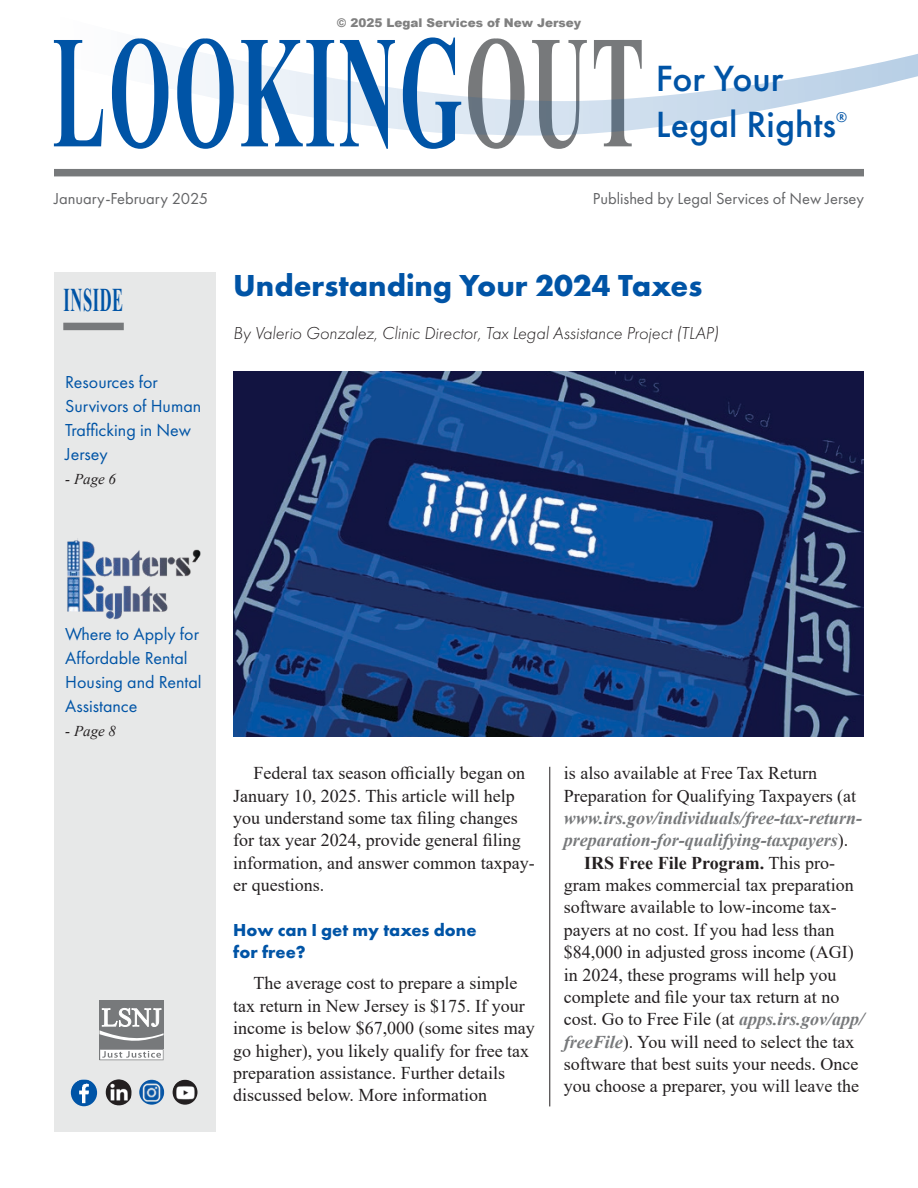
<style>
.page{position:relative;width:918px;height:1188px;background:#fff}
.page>*{position:absolute;margin:0;border:0;box-sizing:border-box;transform-origin:0 0}
.t1{font:700 160.65px "Times New Roman";letter-spacing:.035em;color:#0054a6;scale:.5 1}
.t2{font:500 37.8px/45.5px "Futura PT";color:#0054a6}
.t3{font:700 33px "Times New Roman";letter-spacing:.035em;color:#0054a6;scale:.5 1}
.t4{font:700 31.5px "Futura PT";color:#0054a6}
.t5{font:18px/22.4px "Times New Roman";color:#231f20}
.t6{font:18px/24px "Futura PT";color:#0054a6}
.t7{font:italic 700 18px "Times New Roman";color:#77797b}
.t8{font:italic 300 18px "Futura PT";color:#231f20}
.t9{font:700 18px/22.4px "Futura PT";color:#0054a6}
.t10{font:700 18px "Times New Roman";color:#231f20}
.t11{font:16.5px "Futura PT";color:#636466}
.t12{font:italic 15px "Times New Roman";color:#231f20}
.t13{font:500 14.55px "Futura PT";color:#0054a6}
.t14{font:900 12px "Arial";color:#808080}
.s1{color:#77797b}
.s2{font-weight:400;font-style:normal;color:#231f20}
.s3{font-weight:400}
.s4{font-weight:700;font-style:italic;color:#77797b}
</style>
<div class="page">
<div style="left:54px;top:169px;width:810px;height:7px;background:#77797b"></div>
<svg style="left:181px;top:48px;width:736px;height:88px"></svg>
<div style="left:54px;top:272px;width:162px;height:860px;background:#e7e8e8"></div>
<img style="left:139px;top:1080px;width:25px;height:25px;border-radius:12px">
<img style="left:173px;top:1080px;width:25px;height:25px;border-radius:12px">
<img style="left:71px;top:1079px;width:26px;height:27px">
<img style="left:106px;top:1079px;width:25px;height:26px">
<div style="left:99px;top:1000px;width:65px;height:60px;background:#77797b"></div>
<svg style="left:99px;top:1008px;width:65px;height:52px"></svg>
<div style="left:63px;top:323px;width:61px;height:7px;background:#77797b"></div>
<img style="left:67px;top:538px;width:134px;height:82px">
<hr style="left:549px;top:767px;width:1px;height:339px;background:#231f20">
<img style="left:233px;top:372px;width:631px;height:365px">
<p class="t14" style="left:337px;top:14px;width:246px">© 2025 Legal Services of New Jersey</p>
<h1 class="t1" style="left:52px;top:-23px;width:1186px">LOOKING<span class="s1">OUT</span></h1>
<h2 class="t2" style="left:656px;top:56px;width:182px">For Your<br>Legal Rights</h2>
<p class="t13" style="left:836px;top:109px;width:13px">®</p>
<p class="t11" style="left:54px;top:188px;width:156px">January-February 2025</p>
<h3 class="t3" style="left:64px;top:276px;width:121px">INSIDE</h3>
<p class="t6" style="left:65px;top:370px;width:138px">Resources for<br>Survivors of Human<br>Trafficking in New<br>Jersey</p>
<p class="t12" style="left:65px;top:468px;width:52px">- Page 6</p>
<p class="t11" style="left:593px;top:188px;width:273px">Published by Legal Services of New Jersey</p>
<h3 class="t4" style="left:233px;top:265px;width:471px">Understanding Your 2024 Taxes</h3>
<p class="t8" style="left:233px;top:323px;width:487px">By Valerio Gonzalez, Clinic Director, Tax Legal Assistance Project (TLAP)</p>
<p class="t6" style="left:65px;top:622px;width:138px">Where to Apply for<br>Affordable Rental<br>Housing and Rental<br>Assistance</p>
<p class="t12" style="left:65px;top:720px;width:52px">- Page 8</p>
<p class="t5" style="left:233px;top:762px;width:303px;text-indent:20px">Federal tax season officially began on January 10, 2025. This article will help you understand some tax filing changes for tax year 2024, provide general filing information, and answer common taxpay&shy;er questions.</p>
<p class="t9" style="left:233px;top:918px;width:245px">How can I get my taxes done for free?</p>
<p class="t5" style="left:233px;top:972px;width:303px;text-indent:20px">The average cost to prepare a simple tax return in New Jersey is $175. If your income is below $67,000 (some sites may go higher), you likely qualify for free tax preparation assistance. Further details discussed below. More information</p>
<p class="t5" style="left:564px;top:762px;width:294px">is also available at Free Tax Return<br>Preparation for Qualifying Taxpayers (at</p>
<p class="t7" style="left:564px;top:805px;width:300px">www.irs.gov/individuals/free-tax-return-</p>
<p class="t7" style="left:564px;top:828px;width:286px">preparation-for-qualifying-taxpayers<span class="s2">).</span></p>
<p class="t10" style="left:584px;top:850px;width:252px">IRS Free File Program. <span class="s3">This pro-</span></p>
<p class="t5" style="left:564px;top:873px;width:291px">gram makes commercial tax preparation</p>
<p class="t5" style="left:564px;top:896px;width:274px">software available to low-income tax-</p>
<p class="t5" style="left:564px;top:918px;width:272px">payers at no cost. If you had less than</p>
<p class="t5" style="left:564px;top:940px;width:291px">$84,000 in adjusted gross income (AGI)</p>
<p class="t5" style="left:564px;top:963px;width:274px">in 2024, these programs will help you</p>
<p class="t5" style="left:564px;top:985px;width:277px">complete and file your tax return at no</p>
<p class="t5" style="left:564px;top:1007px;width:302px">cost. Go to Free File (at <span class="s4">apps.irs.gov/app/</span></p>
<p class="t5" style="left:564px;top:1030px;width:292px"><span class="s4">freeFile</span>). You will need to select the tax</p>
<p class="t5" style="left:564px;top:1052px;width:296px">software that best suits your needs. Once</p>
<p class="t5" style="left:564px;top:1075px;width:297px">you choose a preparer, you will leave the</p>
</div>
